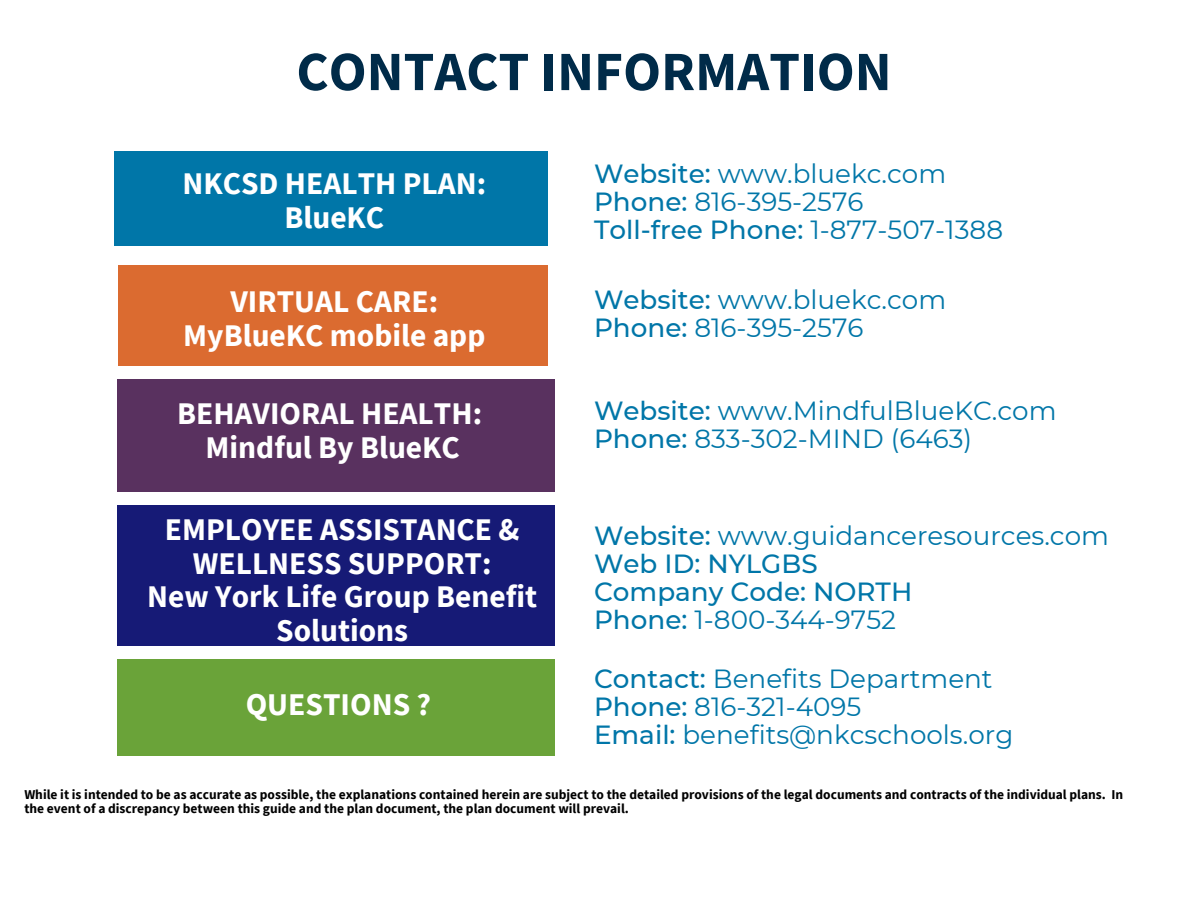
<style>
.page{position:relative;width:1188px;height:918px;background:#fff}
.page>*{position:absolute;margin:0;border:0;box-sizing:border-box;transform-origin:0 0}
.t1{font:700 55.5px "Source Sans Pro";color:#002b49}
.t2{font:700 31.5px/33.8px "Source Sans Pro";color:#fff;text-align:center}
.t3{font:26.25px/28.2px "Montserrat";color:#0076a8}
.t4{font:500 26.25px/28.2px "Montserrat";color:#0076a8}
.t5{font:700 13.5px/14.7px "Source Sans Pro";color:#000}
.s1{font-weight:500}
.s2{font-weight:400}
</style>
<div class="page">
<div style="left:118px;top:505px;width:437px;height:141px;background:#161a76"></div>
<div style="left:114px;top:151px;width:434px;height:94px;background:#0076a8"></div>
<div style="left:118px;top:265px;width:430px;height:101px;background:#db6b30"></div>
<div style="left:118px;top:659px;width:437px;height:97px;background:#6aa339"></div>
<div style="left:118px;top:379px;width:437px;height:113px;background:#59315f"></div>
<h4 class="t1" style="left:296px;top:36px;width:597px">CONTACT INFORMATION</h4>
<h3 class="t2" style="left:182px;top:166px;width:305px">NKCSD HEALTH PLAN:<br>BlueKC</h3>
<h4 class="t2" style="left:183px;top:284px;width:304px">VIRTUAL CARE:<br>MyBlueKC mobile app</h4>
<p class="t2" style="left:177px;top:396px;width:307px">BEHAVIORAL HEALTH:<br>Mindful By BlueKC</p>
<h1 class="t2" style="left:147px;top:512px;width:391px">EMPLOYEE ASSISTANCE &amp;<br>WELLNESS SUPPORT:<br>New York Life Group Benefit<br>Solutions</h1>
<h4 class="t2" style="left:246px;top:687px;width:187px">QUESTIONS ?</h4>
<h3 class="t3" style="left:594px;top:160px;width:411px"><span class="s1">Website:</span> www.bluekc.com<br><span class="s1">Phone:</span> 816-395-2576<br><span class="s1">Toll-free Phone:</span> 1-877-507-1388</h3>
<h4 class="t3" style="left:594px;top:285px;width:354px"><span class="s1">Website:</span> www.bluekc.com<br><span class="s1">Phone:</span> 816-395-2576</h4>
<h2 class="t3" style="left:594px;top:396px;width:464px"><span class="s1">Website:</span> www.MindfulBlueKC.com<br><span class="s1">Phone:</span> 833-302-MIND (6463)</h2>
<h3 class="t4" style="left:594px;top:522px;width:517px">Website: <span class="s2">www.guidanceresources.com<br></span>Web ID: NYLGBS<br>Company Code: NORTH<br>Phone: <span class="s2">1-800-344-9752</span></h3>
<h3 class="t3" style="left:594px;top:665px;width:421px"><span class="s1">Contact:</span> Benefits Department<br><span class="s1">Phone:</span> 816-321-4095<br><span class="s1">Email:</span> benefits@nkcschools.org</h3>
<h4 class="t5" style="left:24px;top:786px;width:1100px">While it is intended to be as accurate as possible, the explanations contained herein are subject to the detailed provisions of the legal documents and contracts of the individual plans. In the event of a discrepancy between this guide and the plan document, the plan document will prevail.</h4>
</div>
